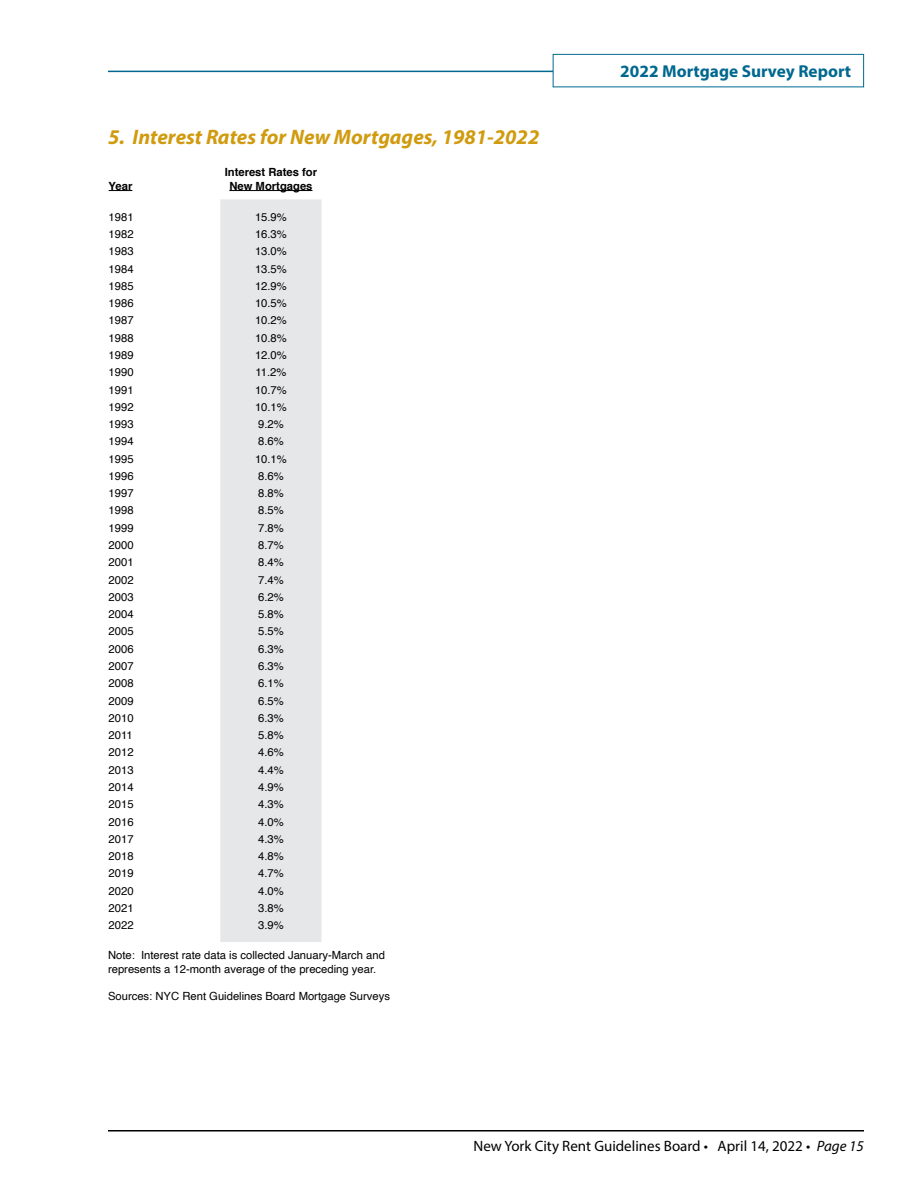
<style>
.page{position:relative;width:918px;height:1188px;background:#fff}
.page>*{position:absolute;margin:0;border:0;box-sizing:border-box;transform-origin:0 0}
.t1{font:italic 700 21px "Myriad Pro";color:#d19b0f}
.t2{font:700 17.25px "Myriad Pro";color:#00688f}
.t3{font:15px "Myriad Pro";color:#000}
.t4{font:11.25px/13.5px "Helvetica";color:#000}
.t5{font:700 11.25px/13.5px "Helvetica";color:#000;text-align:center}
.s1{font-style:italic}
</style>
<div class="page">
<hr style="left:108px;top:71px;width:536px;height:1px;background:#00688f">
<div style="left:553px;top:54px;width:311px;height:33px;background:#fff"></div>
<div style="left:553px;top:54px;width:311px;height:33px;border:1px solid #00688f"></div>
<hr style="left:108px;top:1130px;width:756px;height:2px;background:#000">
<div style="left:220px;top:199px;width:102px;height:743px;background:#e6e7e8"></div>
<svg style="left:109px;top:190px;width:23px;height:1px"></svg>
<hr style="left:229px;top:190px;width:84px;height:1px;background:#000">
<h1 class="t1" style="left:108px;top:123px;width:433px">5. Interest Rates for New Mortgages, 1981-2022</h1>
<p class="t5" style="left:109px;top:179px;width:25px">Year</p>
<p class="t5" style="left:225px;top:166px;width:94px">Interest Rates for<br>New Mortgages</p>
<p class="t4" style="left:109px;top:210px;width:27px">1981</p>
<p class="t4" style="left:255px;top:210px;width:33px">15.9%</p>
<p class="t4" style="left:109px;top:228px;width:27px">1982</p>
<p class="t4" style="left:255px;top:228px;width:33px">16.3%</p>
<p class="t4" style="left:109px;top:245px;width:27px">1983</p>
<p class="t4" style="left:255px;top:245px;width:33px">13.0%</p>
<p class="t4" style="left:109px;top:262px;width:27px">1984</p>
<p class="t4" style="left:255px;top:262px;width:33px">13.5%</p>
<p class="t4" style="left:109px;top:279px;width:27px">1985</p>
<p class="t4" style="left:255px;top:279px;width:33px">12.9%</p>
<p class="t4" style="left:109px;top:297px;width:27px">1986</p>
<p class="t4" style="left:255px;top:297px;width:33px">10.5%</p>
<p class="t4" style="left:109px;top:314px;width:27px">1987</p>
<p class="t4" style="left:255px;top:314px;width:33px">10.2%</p>
<p class="t4" style="left:109px;top:331px;width:27px">1988</p>
<p class="t4" style="left:255px;top:331px;width:33px">10.8%</p>
<p class="t4" style="left:109px;top:349px;width:27px">1989</p>
<p class="t4" style="left:255px;top:349px;width:33px">12.0%</p>
<p class="t4" style="left:109px;top:366px;width:27px">1990</p>
<p class="t4" style="left:255px;top:366px;width:33px">11.2%</p>
<p class="t4" style="left:109px;top:383px;width:27px">1991</p>
<p class="t4" style="left:255px;top:383px;width:33px">10.7%</p>
<p class="t4" style="left:109px;top:400px;width:27px">1992</p>
<p class="t4" style="left:255px;top:400px;width:33px">10.1%</p>
<p class="t4" style="left:109px;top:418px;width:27px">1993</p>
<p class="t4" style="left:258px;top:418px;width:27px">9.2%</p>
<p class="t4" style="left:109px;top:435px;width:27px">1994</p>
<p class="t4" style="left:258px;top:435px;width:27px">8.6%</p>
<p class="t4" style="left:109px;top:452px;width:27px">1995</p>
<p class="t4" style="left:255px;top:452px;width:33px">10.1%</p>
<p class="t4" style="left:109px;top:470px;width:27px">1996</p>
<p class="t4" style="left:258px;top:470px;width:27px">8.6%</p>
<p class="t4" style="left:109px;top:487px;width:27px">1997</p>
<p class="t4" style="left:258px;top:487px;width:27px">8.8%</p>
<p class="t4" style="left:109px;top:504px;width:27px">1998</p>
<p class="t4" style="left:258px;top:504px;width:27px">8.5%</p>
<p class="t4" style="left:109px;top:521px;width:27px">1999</p>
<p class="t4" style="left:258px;top:521px;width:27px">7.8%</p>
<p class="t4" style="left:109px;top:539px;width:27px">2000</p>
<p class="t4" style="left:258px;top:539px;width:27px">8.7%</p>
<p class="t4" style="left:109px;top:556px;width:27px">2001</p>
<p class="t4" style="left:258px;top:556px;width:27px">8.4%</p>
<p class="t4" style="left:109px;top:573px;width:27px">2002</p>
<p class="t4" style="left:258px;top:573px;width:27px">7.4%</p>
<p class="t4" style="left:109px;top:591px;width:27px">2003</p>
<p class="t4" style="left:258px;top:591px;width:27px">6.2%</p>
<p class="t4" style="left:109px;top:608px;width:27px">2004</p>
<p class="t4" style="left:258px;top:608px;width:27px">5.8%</p>
<p class="t4" style="left:109px;top:625px;width:27px">2005</p>
<p class="t4" style="left:258px;top:625px;width:27px">5.5%</p>
<p class="t4" style="left:109px;top:642px;width:27px">2006</p>
<p class="t4" style="left:258px;top:642px;width:27px">6.3%</p>
<p class="t4" style="left:109px;top:660px;width:27px">2007</p>
<p class="t4" style="left:258px;top:660px;width:27px">6.3%</p>
<p class="t4" style="left:109px;top:677px;width:27px">2008</p>
<p class="t4" style="left:258px;top:677px;width:27px">6.1%</p>
<p class="t4" style="left:109px;top:694px;width:27px">2009</p>
<p class="t4" style="left:258px;top:694px;width:27px">6.5%</p>
<p class="t4" style="left:109px;top:711px;width:27px">2010</p>
<p class="t4" style="left:258px;top:711px;width:27px">6.3%</p>
<p class="t4" style="left:109px;top:729px;width:26px">2011</p>
<p class="t4" style="left:258px;top:729px;width:27px">5.8%</p>
<p class="t4" style="left:109px;top:746px;width:27px">2012</p>
<p class="t4" style="left:258px;top:746px;width:27px">4.6%</p>
<p class="t4" style="left:109px;top:763px;width:27px">2013</p>
<p class="t4" style="left:258px;top:763px;width:27px">4.4%</p>
<p class="t4" style="left:109px;top:781px;width:27px">2014</p>
<p class="t4" style="left:258px;top:781px;width:27px">4.9%</p>
<p class="t4" style="left:109px;top:798px;width:27px">2015</p>
<p class="t4" style="left:258px;top:798px;width:27px">4.3%</p>
<p class="t4" style="left:109px;top:815px;width:27px">2016</p>
<p class="t4" style="left:258px;top:815px;width:27px">4.0%</p>
<p class="t4" style="left:109px;top:832px;width:27px">2017</p>
<p class="t4" style="left:258px;top:832px;width:27px">4.3%</p>
<p class="t4" style="left:109px;top:850px;width:27px">2018</p>
<p class="t4" style="left:258px;top:850px;width:27px">4.8%</p>
<p class="t4" style="left:109px;top:867px;width:27px">2019</p>
<p class="t4" style="left:258px;top:867px;width:27px">4.7%</p>
<p class="t4" style="left:109px;top:884px;width:27px">2020</p>
<p class="t4" style="left:258px;top:884px;width:27px">4.0%</p>
<p class="t4" style="left:109px;top:902px;width:27px">2021</p>
<p class="t4" style="left:258px;top:902px;width:27px">3.8%</p>
<p class="t4" style="left:109px;top:919px;width:27px">2022</p>
<p class="t4" style="left:258px;top:919px;width:27px">3.9%</p>
<p class="t4" style="left:108px;top:949px;width:278px">Note: Interest rate data is collected January-March and represents a 12-month average of the preceding year.</p>
<p class="t4" style="left:108px;top:990px;width:283px">Sources: NYC Rent Guidelines Board Mortgage Surveys</p>
<h2 class="t2" style="left:620px;top:60px;width:232px">2022 Mortgage Survey Report</h2>
<h3 class="t3" style="left:474px;top:1137px;width:392px">New York City Rent Guidelines Board • April 14, 2022 • <span class="s1">Page 15</span></h3>
</div>
